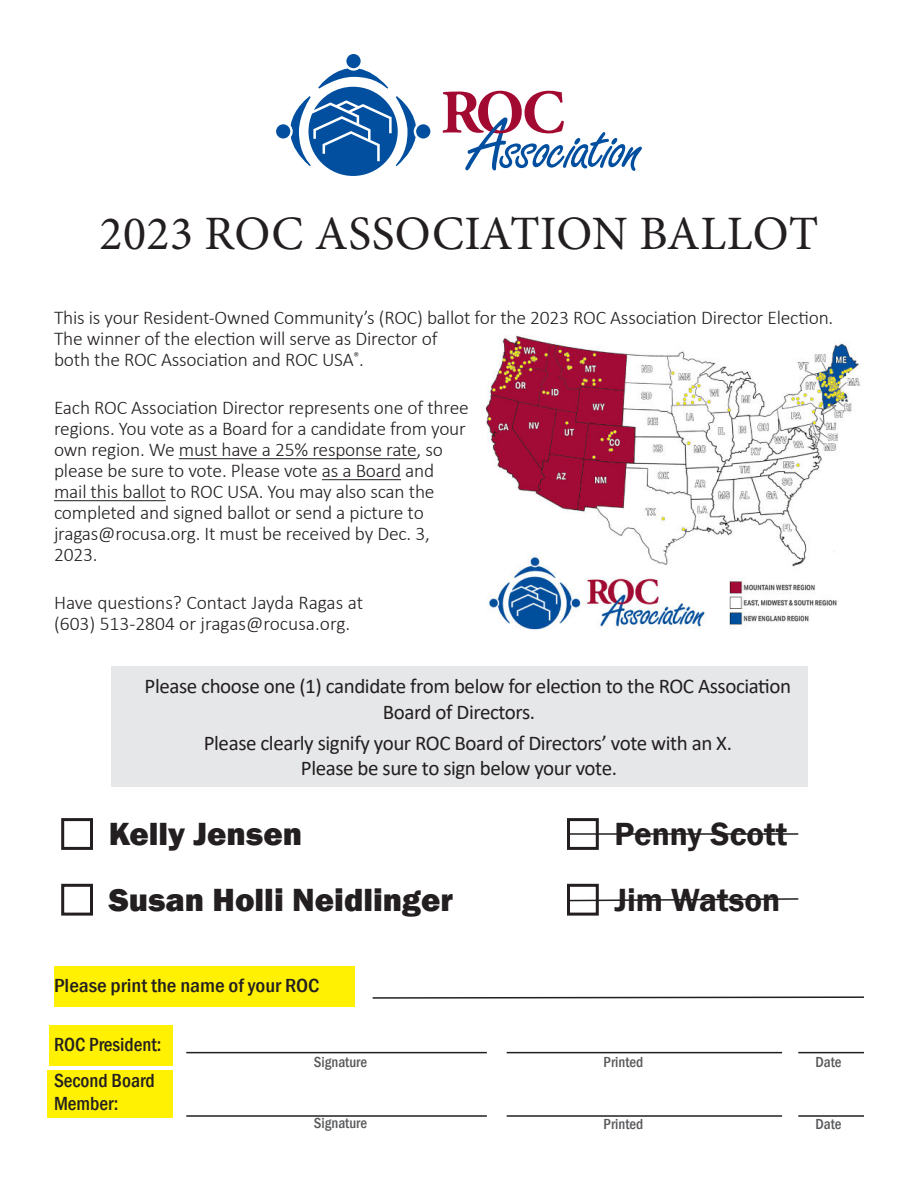
<style>
.page{position:relative;width:918px;height:1188px;background:#fff}
.page>*{position:absolute;margin:0;border:0;box-sizing:border-box;transform-origin:0 0}
.t1{font:48px "Minion Pro";letter-spacing:.01em;color:#231f20}
.t2{font:800 33px "Franklin Gothic";color:#231f20}
.t3{font:600 33px "Franklin Gothic";color:#231f20}
.t4{font:21px/25.2px "Calibri";letter-spacing:-.02em;color:#231f20}
.t5{font:300 19.5px/21px "Calibri";letter-spacing:-.01em;color:#231f20}
.t6{font:500 condensed 19.5px/23.4px "Franklin Gothic";color:#231f20}
.t7{font:500 condensed 19.5px "Franklin Gothic";color:#231f20;scale:1.1 1}
.t8{font:500 condensed 15px "Franklin Gothic";color:#57585a}
</style>
<div class="page">
<div style="left:54px;top:967px;width:301px;height:40px;background:#fff101"></div>
<div style="left:50px;top:1025px;width:123px;height:40px;background:#fff101"></div>
<div style="left:48px;top:1070px;width:125px;height:48px;background:#fff101"></div>
<hr style="left:179px;top:458px;width:238px;height:1px;background:#231f20">
<hr style="left:322px;top:479px;width:79px;height:1px;background:#231f20">
<hr style="left:54px;top:500px;width:112px;height:1px;background:#231f20">
<div style="left:416px;top:124px;width:14px;height:15px;background:#014f9e;border-radius:50%"></div>
<div style="left:276px;top:124px;width:14px;height:15px;background:#014f9e;border-radius:50%"></div>
<div style="left:346px;top:54px;width:15px;height:14px;background:#014f9e;border-radius:50%"></div>
<svg style="left:443px;top:91px;width:199px;height:80px"></svg>
<svg style="left:291px;top:69px;width:125px;height:107px"></svg>
<img style="left:485px;top:335px;width:377px;height:295px">
<div style="left:111px;top:666px;width:696px;height:121px;background:#e6e7e9"></div>
<div style="left:61px;top:818px;width:32px;height:32px;border:3px solid #231f20"></div>
<div style="left:567px;top:818px;width:32px;height:32px;border:3px solid #231f20"></div>
<div style="left:61px;top:884px;width:32px;height:32px;border:3px solid #231f20"></div>
<div style="left:567px;top:884px;width:32px;height:32px;border:3px solid #231f20"></div>
<svg style="left:372px;top:996px;width:492px;height:3px"></svg>
<hr style="left:186px;top:1115px;width:301px;height:2px;background:#231f20">
<hr style="left:507px;top:1115px;width:275px;height:2px;background:#231f20">
<hr style="left:798px;top:1115px;width:66px;height:2px;background:#231f20">
<hr style="left:186px;top:1052px;width:301px;height:1px;background:#231f20">
<hr style="left:507px;top:1052px;width:275px;height:1px;background:#231f20">
<hr style="left:798px;top:1052px;width:66px;height:1px;background:#231f20">
<hr style="left:567px;top:833px;width:231px;height:2px;background:#231f20">
<svg style="left:567px;top:897px;width:232px;height:5px"></svg>
<h1 class="t1" style="left:100px;top:204px;width:720px">2023 ROC ASSOCIATION BALLOT</h1>
<p class="t5" style="left:54px;top:307px;width:781px">This is your Resident-Owned Community’s (ROC) ballot for the 2023 ROC Association Director Election.<br>The winner of the election will serve as Director of<br>both the ROC Association and ROC USA<sup>®</sup>.</p>
<p class="t5" style="left:54px;top:397px;width:416px">Each ROC Association Director represents one of three regions. You vote as a Board for a candidate from your own region. We must have a 25% response rate, so please be sure to vote. Please vote as a Board and mail this ballot to ROC USA. You may also scan the completed and signed ballot or send a picture to jragas@rocusa.org. It must be received by Dec. 3, 2023.</p>
<p class="t5" style="left:54px;top:592px;width:311px">Have questions? Contact Jayda Ragas at (603) 513-2804 or jragas@rocusa.org.</p>
<p class="t4" style="left:383px;top:673px;width:410px;text-indent:-238px">Please choose one (1) candidate from below for election to the ROC Association<br>Board of Directors.</p>
<p class="t4" style="left:301px;top:730px;width:433px;text-indent:-97px">Please clearly signify your ROC Board of Directors’ vote with an X.<br>Please be sure to sign below your vote.</p>
<h2 class="t2" style="left:109px;top:820px;width:195px">Kelly Jensen</h2>
<h2 class="t3" style="left:615px;top:820px;width:174px">Penny Scott</h2>
<h2 class="t2" style="left:109px;top:886px;width:346px">Susan Holli Neidlinger</h2>
<h2 class="t3" style="left:615px;top:886px;width:167px">Jim Watson</h2>
<p class="t7" style="left:54px;top:978px;width:243px">Please print the name of your ROC</p>
<p class="t6" style="left:54px;top:1033px;width:109px">ROC President:</p>
<p class="t6" style="left:54px;top:1070px;width:102px">Second Board<br>Member:</p>
<p class="t8" style="left:314px;top:1056px;width:55px">Signature</p>
<p class="t8" style="left:314px;top:1117px;width:55px">Signature</p>
<p class="t8" style="left:604px;top:1056px;width:41px">Printed</p>
<p class="t8" style="left:815px;top:1056px;width:28px">Date</p>
<p class="t8" style="left:604px;top:1118px;width:41px">Printed</p>
<p class="t8" style="left:815px;top:1118px;width:28px">Date</p>
</div>
